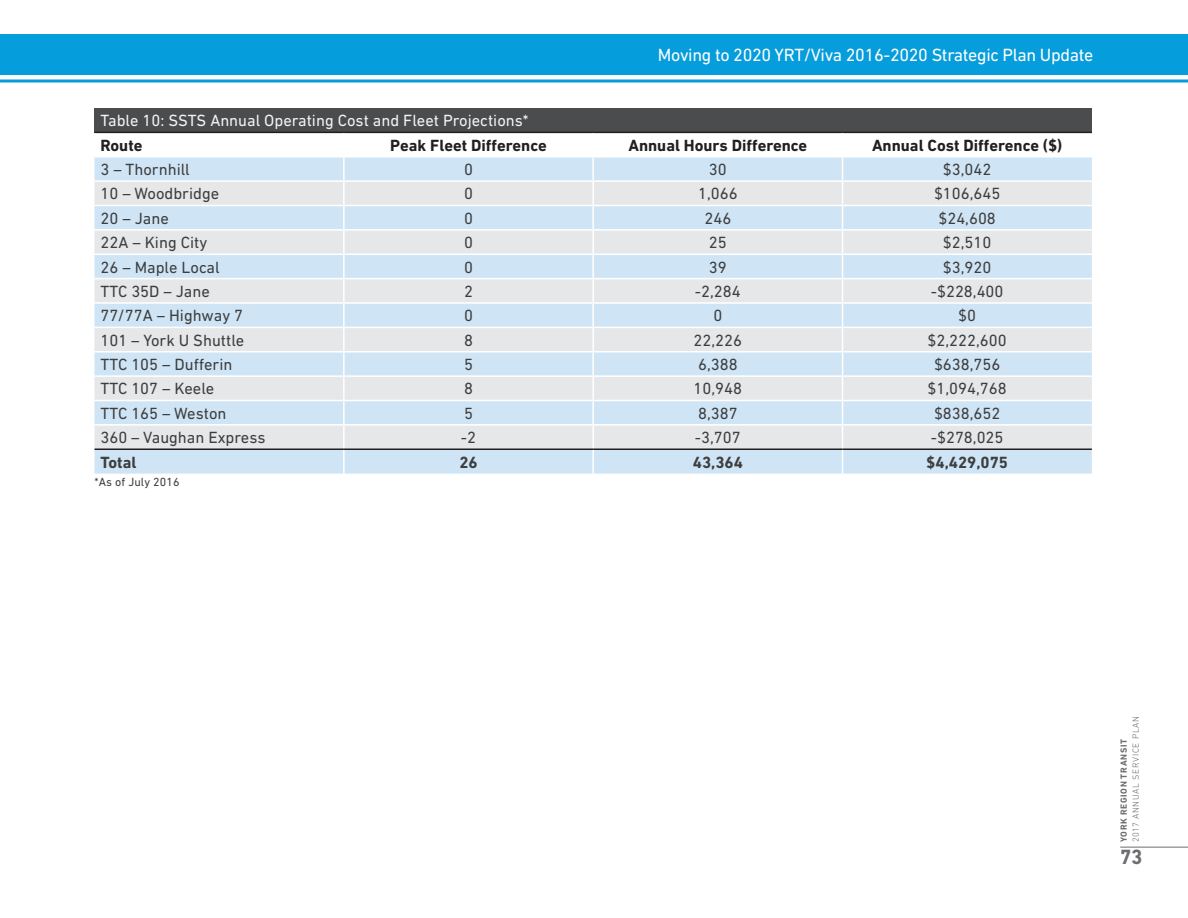
<style>
.page{position:relative;width:1188px;height:918px;background:#fff}
.page>*{position:absolute;margin:0;border:0;box-sizing:border-box;transform-origin:0 0}
.t1{font:700 21px "DIN Next LT Pro";color:#6c6d70}
._03text03text{font:18px "DIN Next LT Pro";letter-spacing:-.02em;color:#fff}
.Body_Text{font:16.5px "DIN Next LT Pro";color:#3e3e3f}
.Table_Bold{font:700 16.5px "DIN Next LT Pro";color:#231f20}
.t2{font:16.5px "DIN Next LT Pro";color:#f2f3f4}
.Body_Text-2{font:700 16.5px "DIN Next LT Pro";color:#3e3e3f}
.Table_Footer{font:12px "DIN Next LT Pro";letter-spacing:.01em;color:#3e3e3f}
.t3{font:300 9px "DIN Next LT Pro";letter-spacing:.075em;color:#6c6d70}
.t4{font:700 9px "DIN Next LT Pro";letter-spacing:.075em;color:#6c6d70}
</style>
<div class="page">
<div style="left:0;top:34px;width:1188px;height:40px;background:#069ddc"></div>
<hr style="left:0;top:80px;width:1188px;height:2px;background:#069ddc">
<hr style="left:1120px;top:847px;width:68px;height:1px;background:#6c6d70">
<div style="left:94px;top:108px;width:998px;height:24px;background:#4b4c4d"></div>
<div style="left:94px;top:158px;width:998px;height:316px;background:#cfe5f6"></div>
<svg style="left:94px;top:182px;width:998px;height:266px;background:#dbe6ef"></svg>
<hr style="left:94px;top:132px;width:250px;height:1px;background:#231f20">
<hr style="left:344px;top:132px;width:249px;height:1px;background:#231f20">
<hr style="left:593px;top:132px;width:250px;height:1px;background:#231f20">
<hr style="left:843px;top:132px;width:249px;height:1px;background:#231f20">
<hr style="left:343px;top:158px;width:2px;height:22px;background:#fff">
<hr style="left:592px;top:158px;width:2px;height:22px;background:#fff">
<hr style="left:94px;top:180px;width:250px;height:2px;background:#fff">
<hr style="left:344px;top:180px;width:249px;height:2px;background:#fff">
<hr style="left:343px;top:182px;width:2px;height:23px;background:#fff">
<hr style="left:593px;top:180px;width:250px;height:2px;background:#fff">
<hr style="left:592px;top:182px;width:2px;height:23px;background:#fff">
<hr style="left:843px;top:180px;width:249px;height:2px;background:#fff">
<hr style="left:94px;top:205px;width:250px;height:1px;background:#fff">
<hr style="left:344px;top:205px;width:249px;height:1px;background:#fff">
<hr style="left:343px;top:206px;width:2px;height:23px;background:#fff">
<hr style="left:593px;top:205px;width:250px;height:1px;background:#fff">
<hr style="left:592px;top:206px;width:2px;height:23px;background:#fff">
<hr style="left:843px;top:205px;width:249px;height:1px;background:#fff">
<hr style="left:94px;top:229px;width:250px;height:2px;background:#fff">
<hr style="left:344px;top:229px;width:249px;height:2px;background:#fff">
<hr style="left:343px;top:231px;width:2px;height:23px;background:#fff">
<hr style="left:593px;top:229px;width:250px;height:2px;background:#fff">
<hr style="left:592px;top:231px;width:2px;height:23px;background:#fff">
<hr style="left:843px;top:229px;width:249px;height:2px;background:#fff">
<hr style="left:94px;top:254px;width:250px;height:1px;background:#fff">
<hr style="left:344px;top:254px;width:249px;height:1px;background:#fff">
<hr style="left:343px;top:255px;width:2px;height:23px;background:#fff">
<hr style="left:593px;top:254px;width:250px;height:1px;background:#fff">
<hr style="left:592px;top:255px;width:2px;height:23px;background:#fff">
<hr style="left:843px;top:254px;width:249px;height:1px;background:#fff">
<hr style="left:94px;top:278px;width:250px;height:1px;background:#fff">
<hr style="left:344px;top:278px;width:249px;height:1px;background:#fff">
<hr style="left:343px;top:279px;width:2px;height:23px;background:#fff">
<hr style="left:593px;top:278px;width:250px;height:1px;background:#fff">
<hr style="left:592px;top:279px;width:2px;height:23px;background:#fff">
<hr style="left:843px;top:278px;width:249px;height:1px;background:#fff">
<hr style="left:94px;top:302px;width:250px;height:2px;background:#fff">
<hr style="left:344px;top:302px;width:249px;height:2px;background:#fff">
<hr style="left:343px;top:304px;width:2px;height:23px;background:#fff">
<hr style="left:593px;top:302px;width:250px;height:2px;background:#fff">
<hr style="left:592px;top:304px;width:2px;height:23px;background:#fff">
<hr style="left:843px;top:302px;width:249px;height:2px;background:#fff">
<hr style="left:94px;top:327px;width:250px;height:1px;background:#fff">
<hr style="left:344px;top:327px;width:249px;height:1px;background:#fff">
<hr style="left:343px;top:328px;width:2px;height:23px;background:#fff">
<hr style="left:593px;top:327px;width:250px;height:1px;background:#fff">
<hr style="left:592px;top:328px;width:2px;height:23px;background:#fff">
<hr style="left:843px;top:327px;width:249px;height:1px;background:#fff">
<hr style="left:94px;top:351px;width:250px;height:1px;background:#fff">
<hr style="left:344px;top:351px;width:249px;height:1px;background:#fff">
<hr style="left:343px;top:352px;width:2px;height:23px;background:#fff">
<hr style="left:593px;top:351px;width:250px;height:1px;background:#fff">
<hr style="left:592px;top:352px;width:2px;height:23px;background:#fff">
<hr style="left:843px;top:351px;width:249px;height:1px;background:#fff">
<hr style="left:94px;top:375px;width:250px;height:2px;background:#fff">
<hr style="left:344px;top:375px;width:249px;height:2px;background:#fff">
<hr style="left:343px;top:377px;width:2px;height:23px;background:#fff">
<hr style="left:593px;top:375px;width:250px;height:2px;background:#fff">
<hr style="left:592px;top:377px;width:2px;height:23px;background:#fff">
<hr style="left:843px;top:375px;width:249px;height:2px;background:#fff">
<hr style="left:94px;top:400px;width:250px;height:1px;background:#fff">
<hr style="left:344px;top:400px;width:249px;height:1px;background:#fff">
<hr style="left:343px;top:401px;width:2px;height:23px;background:#fff">
<hr style="left:593px;top:400px;width:250px;height:1px;background:#fff">
<hr style="left:592px;top:401px;width:2px;height:23px;background:#fff">
<hr style="left:843px;top:400px;width:249px;height:1px;background:#fff">
<hr style="left:94px;top:424px;width:250px;height:2px;background:#fff">
<hr style="left:344px;top:424px;width:249px;height:2px;background:#fff">
<hr style="left:343px;top:426px;width:2px;height:22px;background:#fff">
<hr style="left:593px;top:424px;width:250px;height:2px;background:#fff">
<hr style="left:592px;top:426px;width:2px;height:22px;background:#fff">
<hr style="left:843px;top:424px;width:249px;height:2px;background:#fff">
<hr style="left:343px;top:450px;width:2px;height:24px;background:#fff">
<hr style="left:592px;top:450px;width:2px;height:24px;background:#fff">
<svg style="left:842px;top:157px;width:1px;height:317px"></svg>
<hr style="left:94px;top:448px;width:250px;height:2px;background:#231f20">
<hr style="left:344px;top:448px;width:249px;height:2px;background:#231f20">
<hr style="left:593px;top:448px;width:250px;height:2px;background:#231f20">
<hr style="left:843px;top:448px;width:249px;height:2px;background:#231f20">
<p class="_03text03text" style="left:658px;top:44px;width:437px">Moving to 2020 YRT/Viva 2016-2020 Strategic Plan Update</p>
<p class="t2" style="left:100px;top:111px;width:430px">Table 10: SSTS Annual Operating Cost and Fleet Projections*</p>
<p class="Table_Bold" style="left:100px;top:135px;width:44px">Route</p>
<p class="Table_Bold" style="left:390px;top:135px;width:158px">Peak Fleet Difference</p>
<p class="Table_Bold" style="left:628px;top:135px;width:180px">Annual Hours Difference</p>
<p class="Table_Bold" style="left:872px;top:135px;width:192px">Annual Cost Difference ($)</p>
<p class="Body_Text" style="left:100px;top:160px;width:91px">3 – Thornhill</p>
<p class="Body_Text" style="left:464px;top:160px;width:10px">0</p>
<p class="Body_Text" style="left:709px;top:160px;width:19px">30</p>
<p class="Body_Text" style="left:943px;top:160px;width:50px">$3,042</p>
<p class="Body_Text" style="left:100px;top:184px;width:120px">10 – Woodbridge</p>
<p class="Body_Text" style="left:464px;top:184px;width:10px">0</p>
<p class="Body_Text" style="left:698px;top:184px;width:41px">1,066</p>
<p class="Body_Text" style="left:934px;top:184px;width:68px">$106,645</p>
<p class="Body_Text" style="left:101px;top:209px;width:70px">20 – Jane</p>
<p class="Body_Text" style="left:464px;top:209px;width:10px">0</p>
<p class="Body_Text" style="left:704px;top:209px;width:28px">246</p>
<p class="Body_Text" style="left:938px;top:209px;width:59px">$24,608</p>
<p class="Body_Text" style="left:101px;top:233px;width:108px">22A – King City</p>
<p class="Body_Text" style="left:464px;top:233px;width:10px">0</p>
<p class="Body_Text" style="left:709px;top:233px;width:19px">25</p>
<p class="Body_Text" style="left:943px;top:233px;width:50px">$2,510</p>
<p class="Body_Text" style="left:101px;top:257px;width:121px">26 – Maple Local</p>
<p class="Body_Text" style="left:464px;top:257px;width:10px">0</p>
<p class="Body_Text" style="left:709px;top:257px;width:19px">39</p>
<p class="Body_Text" style="left:943px;top:257px;width:50px">$3,920</p>
<p class="Body_Text" style="left:101px;top:282px;width:111px">TTC 35D – Jane</p>
<p class="Body_Text" style="left:464px;top:282px;width:10px">2</p>
<p class="Body_Text" style="left:695px;top:282px;width:47px">-2,284</p>
<p class="Body_Text" style="left:931px;top:282px;width:74px">-$228,400</p>
<p class="Body_Text" style="left:101px;top:306px;width:144px">77/77A – Highway 7</p>
<p class="Body_Text" style="left:464px;top:306px;width:10px">0</p>
<p class="Body_Text" style="left:713px;top:306px;width:10px">0</p>
<p class="Body_Text" style="left:958px;top:306px;width:19px">$0</p>
<p class="Body_Text" style="left:101px;top:331px;width:145px">101 – York U Shuttle</p>
<p class="Body_Text" style="left:464px;top:331px;width:10px">8</p>
<p class="Body_Text" style="left:694px;top:331px;width:50px">22,226</p>
<p class="Body_Text" style="left:928px;top:331px;width:81px">$2,222,600</p>
<p class="Body_Text" style="left:101px;top:355px;width:133px">TTC 105 – Dufferin</p>
<p class="Body_Text" style="left:464px;top:355px;width:10px">5</p>
<p class="Body_Text" style="left:698px;top:355px;width:41px">6,388</p>
<p class="Body_Text" style="left:934px;top:355px;width:68px">$638,756</p>
<p class="Body_Text" style="left:101px;top:379px;width:115px">TTC 107 – Keele</p>
<p class="Body_Text" style="left:464px;top:379px;width:10px">8</p>
<p class="Body_Text" style="left:694px;top:379px;width:50px">10,948</p>
<p class="Body_Text" style="left:928px;top:379px;width:81px">$1,094,768</p>
<p class="Body_Text" style="left:101px;top:404px;width:128px">TTC 165 – Weston</p>
<p class="Body_Text" style="left:464px;top:404px;width:10px">5</p>
<p class="Body_Text" style="left:698px;top:404px;width:41px">8,387</p>
<p class="Body_Text" style="left:934px;top:404px;width:68px">$838,652</p>
<p class="Body_Text" style="left:101px;top:428px;width:167px">360 – Vaughan Express</p>
<p class="Body_Text" style="left:461px;top:428px;width:17px">-2</p>
<p class="Body_Text" style="left:695px;top:428px;width:47px">-3,707</p>
<p class="Body_Text" style="left:931px;top:428px;width:74px">-$278,025</p>
<p class="Body_Text-2" style="left:101px;top:452px;width:37px">Total</p>
<p class="Body_Text-2" style="left:459px;top:452px;width:20px">26</p>
<p class="Body_Text-2" style="left:693px;top:452px;width:52px">43,364</p>
<p class="Body_Text-2" style="left:926px;top:452px;width:83px">$4,429,075</p>
<p class="Table_Footer" style="left:95px;top:475px;width:87px">*As of July 2016</p>
<p class="t3" style="left:1131px;top:842px;width:128px;rotate:-90deg">2017 ANNUAL SERVICE PLAN</p>
<p class="t1" style="left:1120px;top:845px;width:24px">73</p>
<p class="t4" style="left:1119px;top:842px;width:105px;rotate:-90deg">YORK REGION TRANSIT</p>
</div>
